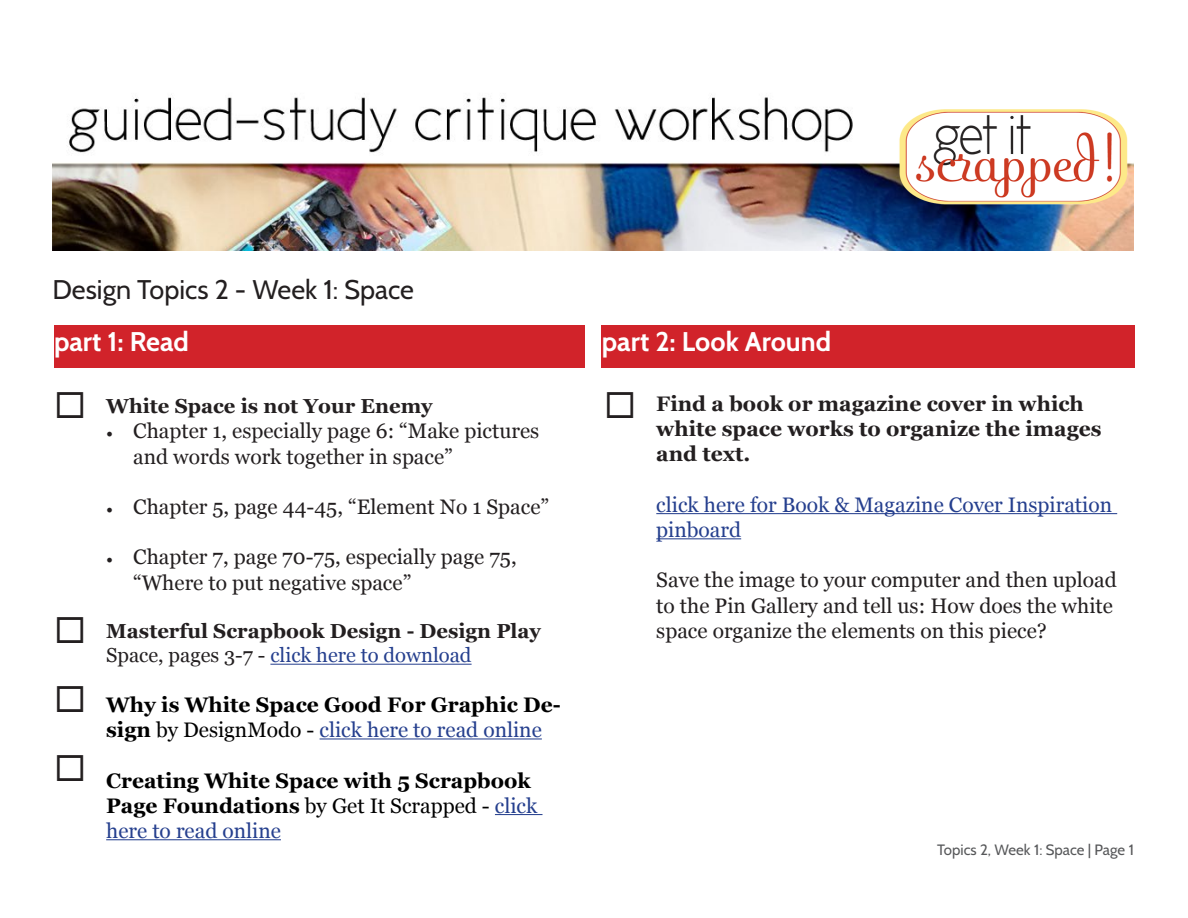
<style>
.page{position:relative;width:1188px;height:918px;background:#fff}
.page>*{position:absolute;margin:0;border:0;box-sizing:border-box;transform-origin:0 0}
.t1{font:700 27px "Cabin";color:#fff}
.t2{font:27px "Cabin";color:#231f20}
.t3{font:21px/25.2px "Georgia";color:#231f20}
.t4{font:700 21px/25.2px "Georgia";color:#000}
.t5{font:700 21px/25.2px "Georgia";color:#231f20}
.t6{font:21px/25.2px "Georgia";color:#253f8e}
.t7{font:700 20.25px "Georgia";color:#231f20}
.t8{font:20.25px "Georgia";color:#253f8e}
.t9{font:15px "Cabin";color:#57585a}
.s1{font-family:"Minion Pro";font-size:18px}
.s2{color:#231f20}
.s3{font-weight:400}
.s4{font-weight:400;color:#253f8e}
</style>
<div class="page">
<img style="left:52px;top:94px;width:1082px;height:157px">
<hr style="left:270px;top:664px;width:202px;height:1px;background:#253f8e">
<hr style="left:320px;top:738px;width:222px;height:1px;background:#253f8e">
<hr style="left:495px;top:814px;width:48px;height:1px;background:#253f8e">
<hr style="left:106px;top:839px;width:175px;height:1px;background:#253f8e">
<div style="left:54px;top:325px;width:531px;height:43px;background:#d1232a"></div>
<hr style="left:656px;top:513px;width:461px;height:1px;background:#253f8e">
<hr style="left:656px;top:538px;width:85px;height:1px;background:#253f8e">
<div style="left:602px;top:325px;width:533px;height:43px;background:#d1232a"></div>
<img style="left:892px;top:101px;width:242px;height:112px">
<p class="t2" style="left:52px;top:273px;width:363px">Design Topics 2 - Week 1: Space</p>
<p class="t1" style="left:54px;top:325px;width:136px">part 1: Read</p>
<p class="t7" style="left:106px;top:393px;width:328px">White Space is not Your Enemy</p>
<p class="t3" style="left:133px;top:419px;width:408px;text-indent:-27px"><span class="s1">•</span> Chapter 1, especially page 6: “Make pictures and words work together in space”</p>
<p class="t3" style="left:106px;top:495px;width:444px"><span class="s1">•</span> Chapter 5, page 44-45, “Element No 1 Space”</p>
<p class="t3" style="left:133px;top:545px;width:385px;text-indent:-27px"><span class="s1">•</span> Chapter 7, page 70-75, especially page 75, “Where to put negative space”</p>
<p class="t7" style="left:106px;top:618px;width:436px">Masterful Scrapbook Design - Design Play</p>
<p class="t8" style="left:106px;top:643px;width:367px"><span class="s2">Space, pages 3-7 -</span> click here to download</p>
<p class="t4" style="left:106px;top:692px;width:456px">Why is White Space Good For Graphic De&shy;sign <span class="s3">by DesignModo -</span> <span class="s4">click here to read online</span></p>
<p class="t4" style="left:106px;top:768px;width:433px">Creating White Space with 5 Scrapbook<br>Page Foundations <span class="s3">by Get It Scrapped -</span> <span class="s4">click here to read online</span></p>
<p class="t1" style="left:602px;top:325px;width:231px">part 2: Look Around</p>
<p class="t5" style="left:656px;top:391px;width:447px">Find a book or magazine cover in which white space works to organize the images and text.</p>
<p class="t6" style="left:656px;top:492px;width:457px">click here for Book &amp; Magazine Cover Inspiration pinboard</p>
<p class="t3" style="left:656px;top:568px;width:462px">Save the image to your computer and then upload to the Pin Gallery and tell us: How does the white space organize the elements on this piece?</p>
<p class="t9" style="left:937px;top:840px;width:198px">Topics 2, Week 1: Space | Page 1</p>
</div>
